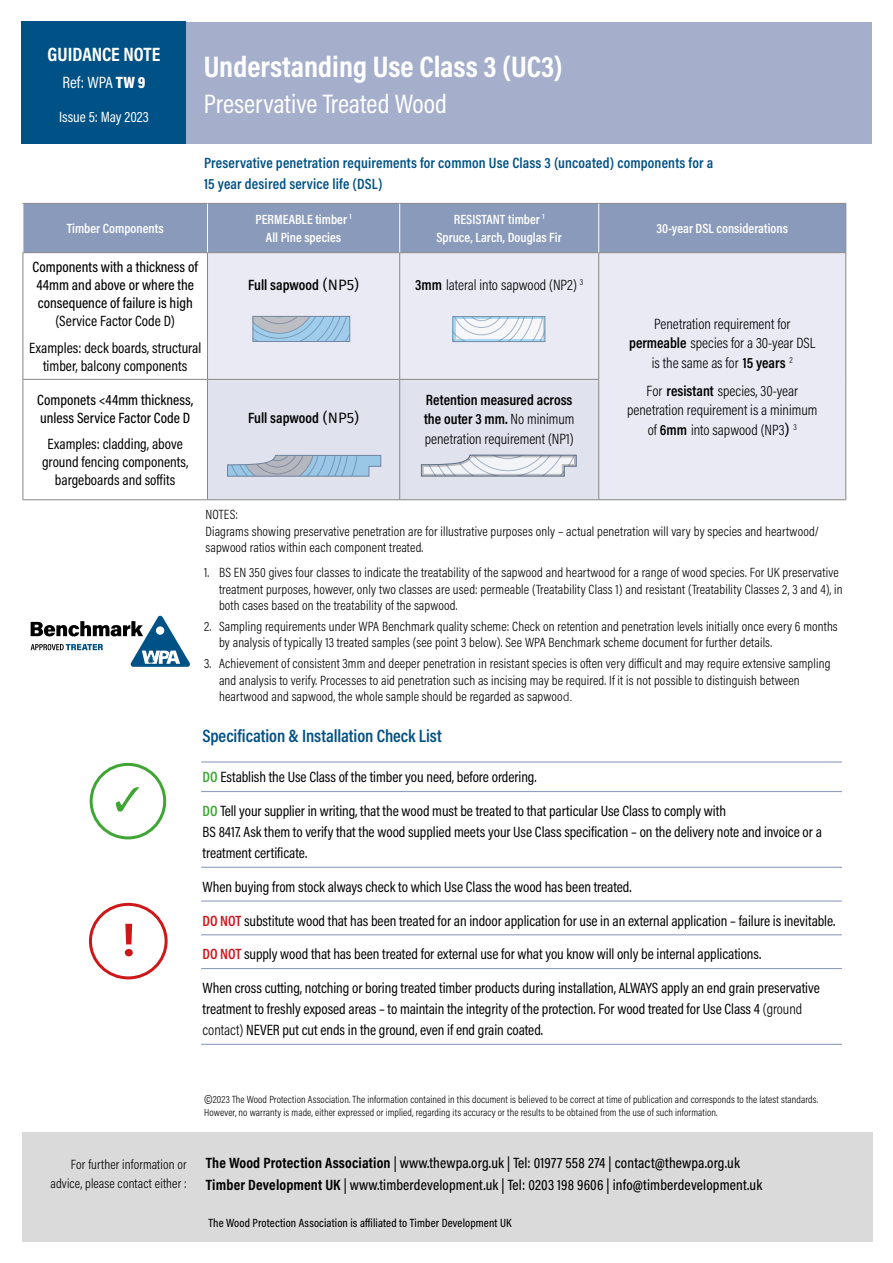
<style>
.page{position:relative;width:893px;height:1263px;background:#fff}
.page>*{position:absolute;margin:0;border:0;box-sizing:border-box;transform-origin:0 0}
.t1{font:700 30px "Acumin Pro Cond";color:#fff}
.t2{font:27px "Acumin Pro Cond";color:#fff}
.t3{font:700 19.5px "Acumin Pro Cond";color:#fff}
.t4{font:600 18px "Acumin Pro Cond";letter-spacing:-.005em;color:#005185}
.t5{font:16.5px "Acumin Pro Cond";color:#fff}
.t6{font:15px/21px "Acumin Pro Cond";letter-spacing:-.005em;color:#000;text-align:center}
.t7{font:500 15px/18px "Acumin Pro Cond";letter-spacing:.005em;color:#000}
.t8{font:300 15px/19.5px "Acumin Pro Cond";color:#000;text-align:center}
.t9{font:600 15px/21px "Acumin Pro Cond";letter-spacing:.01em;color:#005185}
.t10{font:600 15px "Acumin Pro Cond";color:#000}
.t11{font:15px "Acumin Pro Cond";color:#fff}
.t12{font:300 13.5px/16.5px "Acumin Pro Cond";letter-spacing:.01em;color:#000}
.t13{font:600 13.5px/18px "Acumin Pro Cond";color:#fff;text-align:center}
.t14{font:500 12px "Acumin Pro Cond";letter-spacing:.01em;color:#000}
.t15{font:300 10.5px/13.5px "Acumin Pro Cond";letter-spacing:.01em;color:#000}
.s1{font-weight:900}
.s2{font-family:"Fira Sans";font-weight:400}
.s3{font-weight:600}
.s4{font-family:"Fira Sans";font-size:12px}
.s5{font-weight:600;color:#3fa535}
.s6{font-weight:600;color:#cd1719}
.s7{font-weight:300}
.s8{font-size:13.5px}
.s9{font-weight:700}
</style>
<div class="page">
<div style="left:21px;top:22px;width:851px;height:122px;background:#a5afcb"></div>
<div style="left:21px;top:21px;width:165px;height:123px;background:#005185"></div>
<hr style="left:201px;top:761px;width:641px;height:1px;background:#8f9dbe">
<hr style="left:201px;top:791px;width:641px;height:1px;background:#8f9dbe">
<hr style="left:201px;top:867px;width:641px;height:1px;background:#8f9dbe">
<hr style="left:201px;top:900px;width:641px;height:1px;background:#8f9dbe">
<hr style="left:201px;top:934px;width:641px;height:1px;background:#8f9dbe">
<hr style="left:201px;top:968px;width:641px;height:1px;background:#8f9dbe">
<hr style="left:201px;top:1044px;width:641px;height:1px;background:#8f9dbe">
<div style="left:24px;top:204px;width:821px;height:48px;background:#8a9abb"></div>
<div style="left:208px;top:253px;width:637px;height:246px;background:#e9eaf3"></div>
<div style="left:208px;top:380px;width:390px;height:119px;background:#e0e2ed"></div>
<hr style="left:23px;top:252px;width:184px;height:1px;background:#878787">
<hr style="left:23px;top:253px;width:1px;height:126px;background:#878787">
<hr style="left:23px;top:379px;width:184px;height:1px;background:#878787">
<hr style="left:23px;top:380px;width:1px;height:119px;background:#878787">
<hr style="left:23px;top:499px;width:184px;height:1px;background:#878787">
<hr style="left:207px;top:252px;width:193px;height:1px;background:#878787">
<hr style="left:207px;top:253px;width:1px;height:126px;background:#878787">
<hr style="left:400px;top:252px;width:199px;height:1px;background:#878787">
<hr style="left:399px;top:253px;width:1px;height:126px;background:#878787">
<hr style="left:598px;top:253px;width:1px;height:126px;background:#878787">
<hr style="left:845px;top:253px;width:1px;height:126px;background:#878787">
<hr style="left:207px;top:379px;width:193px;height:1px;background:#878787">
<hr style="left:207px;top:380px;width:1px;height:119px;background:#878787">
<hr style="left:400px;top:379px;width:199px;height:1px;background:#878787">
<hr style="left:399px;top:380px;width:1px;height:119px;background:#878787">
<hr style="left:598px;top:380px;width:1px;height:119px;background:#878787">
<hr style="left:845px;top:379px;width:1px;height:120px;background:#878787">
<hr style="left:207px;top:499px;width:193px;height:1px;background:#878787">
<hr style="left:400px;top:499px;width:199px;height:1px;background:#878787">
<hr style="left:599px;top:499px;width:247px;height:1px;background:#878787">
<hr style="left:23px;top:203px;width:184px;height:1px;background:#878787">
<hr style="left:207px;top:203px;width:193px;height:1px;background:#878787">
<hr style="left:400px;top:203px;width:199px;height:1px;background:#878787">
<hr style="left:207px;top:204px;width:1px;height:48px;background:#fff">
<hr style="left:399px;top:204px;width:1px;height:48px;background:#fff">
<hr style="left:599px;top:203px;width:247px;height:1px;background:#878787">
<hr style="left:599px;top:252px;width:247px;height:1px;background:#878787">
<hr style="left:598px;top:204px;width:1px;height:48px;background:#fff">
<hr style="left:845px;top:204px;width:1px;height:48px;background:#778bb1">
<svg style="left:31px;top:616px;width:159px;height:51px"></svg>
<svg style="left:454px;top:318px;width:89px;height:22px"></svg>
<svg style="left:255px;top:318px;width:93px;height:22px;background:#a2c1d9"></svg>
<svg style="left:227px;top:455px;width:154px;height:22px;background:#a4bbd1"></svg>
<div style="left:90px;top:763px;width:76px;height:76px;border:3px solid #3fa535;border-radius:50%"></div>
<svg style="left:116px;top:787px;width:23px;height:24px"></svg>
<div style="left:89px;top:903px;width:79px;height:76px;border:3px solid #cd1719;border-radius:50%"></div>
<svg style="left:125px;top:924px;width:8px;height:32px"></svg>
<svg style="left:420px;top:454px;width:158px;height:24px"></svg>
<div style="left:23px;top:1132px;width:850px;height:110px;background:#dadada"></div>
<h3 class="t3" style="left:48px;top:42px;width:114px">GUIDANCE NOTE</h3>
<p class="t5" style="left:62px;top:72px;width:85px">Ref: WPA <span class="s1">TW 9</span></p>
<p class="t11" style="left:59px;top:107px;width:91px">Issue 5: May 2023</p>
<h1 class="t1" style="left:204px;top:46px;width:360px">Understanding Use Class 3 (UC3)</h1>
<h2 class="t2" style="left:204px;top:86px;width:245px">Preservative Treated Wood</h2>
<p class="t9" style="left:204px;top:151px;width:511px">Preservative penetration requirements for common Use Class 3 (uncoated) components for a<br>15 year desired service life (DSL)</p>
<p class="t13" style="left:67px;top:219px;width:99px">Timber Components</p>
<p class="t13" style="left:255px;top:210px;width:98px">PERMEABLE timber <sup>1<br></sup>All Pine species</p>
<p class="t13" style="left:437px;top:210px;width:127px">RESISTANT timber <sup>1<br></sup>Spruce, Larch, Douglas Fir</p>
<p class="t13" style="left:656px;top:219px;width:133px">30-year DSL considerations</p>
<p class="t7" style="left:33px;top:258px;width:167px">Components with a thickness of<br>44mm and above or where the consequence of failure is high</p>
<p class="t6" style="left:29px;top:307px;width:174px;line-height:26.5px">(Service Factor Code D)<br>Examples: deck boards, structural</p>
<p class="t6" style="left:43px;top:355px;width:146px">timber, balcony components</p>
<p class="t10" style="left:248px;top:275px;width:112px">Full sapwood <span class="s2">(NP5)</span></p>
<p class="t8" style="left:415px;top:275px;width:170px"><span class="s3">3mm</span> lateral into sapwood (NP2) <sup>3</sup></p>
<p class="t8" style="left:629px;top:314px;width:188px">Penetration requirement for <span class="s3">permeable</span> species for a 30-year DSL is the same as for <span class="s3">15 years</span> <sup>2</sup></p>
<p class="t8" style="left:627px;top:381px;width:192px">For <span class="s3">resistant</span> species, 30-year penetration requirement is a minimum of <span class="s3">6mm</span> into sapwood (NP3<span class="s2">)</span> <sup>3</sup></p>
<p class="t7" style="left:37px;top:390px;width:158px">Componets &lt;44mm thickness, unless Service Factor Code D</p>
<p class="t6" style="left:42px;top:435px;width:148px;line-height:18px">Examples: cladding, above ground fencing components, bargeboards and soffits</p>
<p class="t8" style="left:424px;top:390px;width:152px;text-align:left"><span class="s3">Retention measured across the outer 3 mm.</span> No minimum penetration requirement (NP1)</p>
<p class="t10" style="left:248px;top:408px;width:112px">Full sapwood <span class="s2">(NP5)</span></p>
<p class="t12" style="left:206px;top:506px;width:615px">NOTES:<br>Diagrams showing preservative penetration are for illustrative purposes only – actual penetration will vary by species and heartwood/ sapwood ratios within each component treated.</p>
<p class="t12" style="left:219px;top:564px;width:625px;text-indent:-15px">1. BS EN 350 gives four classes to indicate the treatability of the sapwood and heartwood for a range of wood species. For UK preservative treatment purposes, however, only two classes are used: permeable (Treatability Class 1) and resistant (Treatability Classes 2, 3 and 4), in both cases based on the treatability of the sapwood.</p>
<p class="t12" style="left:219px;top:618px;width:620px;text-indent:-15px">2. Sampling requirements under WPA Benchmark quality scheme: Check on retention and penetration levels initially once every 6 months by analysis of typically 13 treated samples (see point 3 below). See WPA Benchmark scheme document for further details.</p>
<p class="t12" style="left:219px;top:655px;width:613px;text-indent:-15px">3. Achievement of consistent 3mm and deeper penetration in resistant species is often very difficult and may require extensive sampling and analysis to verify. Processes to aid penetration such as incising may be required. If it is not possible to distinguish between heartwood and sapwood, the whole sample should be regarded as sapwoo<span class="s4">d.</span></p>
<h3 class="t4" style="left:203px;top:724px;width:241px">Specification &amp; Installation Check List</h3>
<p class="t6" style="left:203px;top:766px;width:336px"><span class="s5">DO</span> Establish the Use Class of the timber you need, before ordering.</p>
<p class="t6" style="left:203px;top:800px;width:621px;text-align:left"><span class="s5">DO</span> Tell your supplier in writing, that the wood must be treated to that particular Use Class to comply with<br>BS 8417. Ask them to verify that the wood supplied meets your Use Class specification – on the delivery note and invoice or a treatment certificate.</p>
<p class="t6" style="left:203px;top:876px;width:431px">When buying from stock always check to which Use Class the wood has been treated.</p>
<p class="t6" style="left:203px;top:910px;width:634px"><span class="s6">DO NOT</span> substitute wood that has been treated for an indoor application for use in an external application – failure is inevitable.</p>
<p class="t6" style="left:203px;top:943px;width:560px"><span class="s6">DO NOT</span> supply wood that has been treated for external use for what you know will only be internal applications.</p>
<p class="t6" style="left:203px;top:977px;width:619px;text-align:left">When cross cutting, notching or boring treated timber products during installation, ALWAYS apply an end grain preservative treatment to freshly exposed areas – to maintain the integrity of the protection. For wood treated for Use Class 4 <span class="s7">(ground contact)</span> NEVER put cut ends in the ground, even if end grain coated.</p>
<p class="t12" style="left:50px;top:1154px;width:138px;line-height:19.5px;text-align:right">For further information or advice, please contact either :</p>
<p class="t15" style="left:204px;top:1092px;width:616px"><span class="s8">©</span>2023 The Wood Protection Association. The information contained in this document is believed to be correct at time of publication and corresponds to the latest standards.<br>However, no warranty is made, either expressed or implied, regarding its accuracy or the results to be obtained from the use of such information.</p>
<p class="t7" style="left:206px;top:1151px;width:558px;line-height:22.5px"><span class="s9">The Wood Protection Association</span> | www.thewpa.org.uk | Tel: 01977 558 274 | contact@thewpa.org.uk<br><span class="s9">Timber Development UK</span> | www.timberdevelopment.uk | Tel: 0203 198 9606 | info@timberdevelopment.uk</p>
<p class="t14" style="left:209px;top:1215px;width:304px">The Wood Protection Association is affiliated to Timber Development UK</p>
</div>
